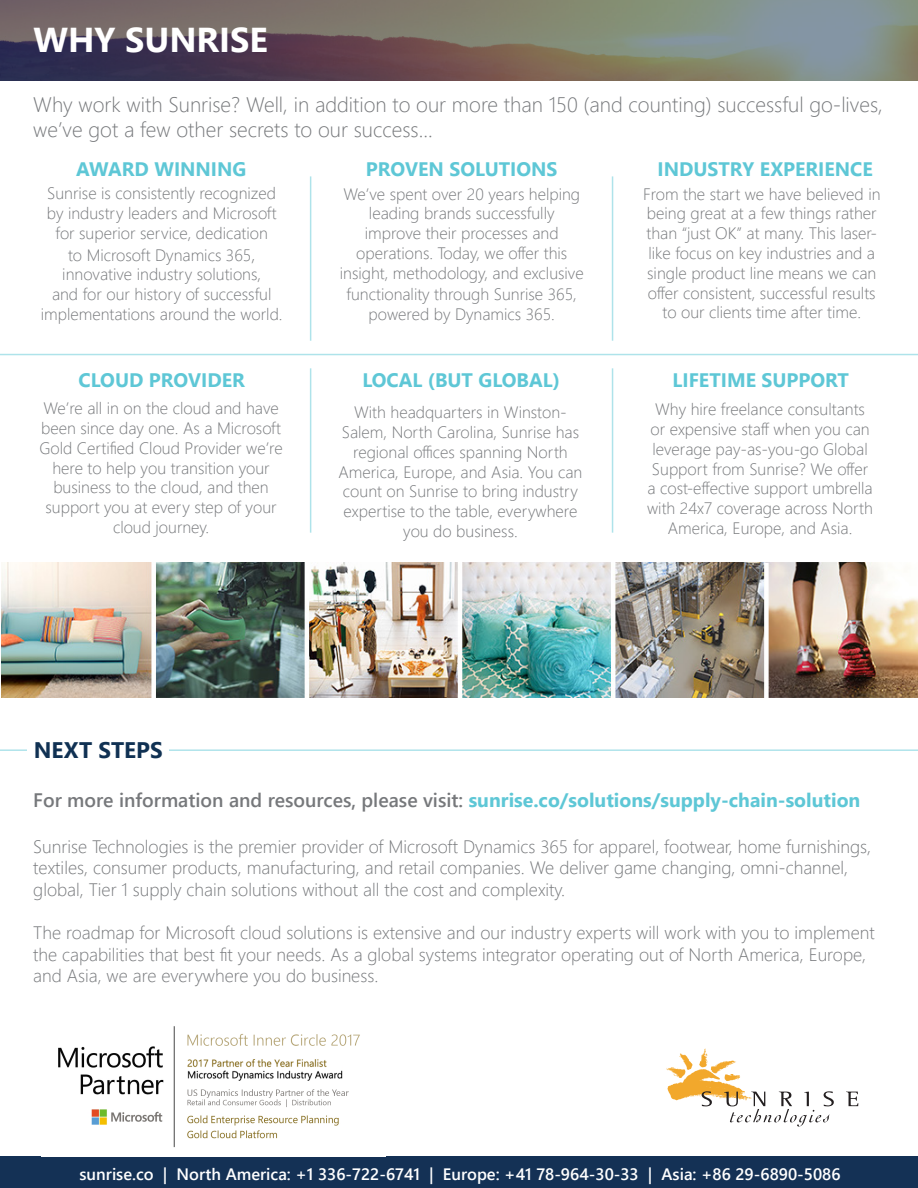
<style>
.page{position:relative;width:918px;height:1188px;background:#fff}
.page>*{position:absolute;margin:0;border:0;box-sizing:border-box;transform-origin:0 0}
.t1{font:700 34.5px "Segoe UI";color:#fff}
.t2{font:700 22.5px "Segoe UI";color:#103153}
.heading_2{font:300 21px/25.2px "Segoe UI";color:#76787b}
.t3{font:700 19.5px "Segoe UI";color:#5ec7d6}
.heading_2-2{font:600 19.5px "Segoe UI";color:#76787b}
.heading_2-3{font:300 18px/21.6px "Segoe UI";color:#76787b}
.heading_2-4{font:300 16.5px/19.8px "Segoe UI";color:#76787b;text-align:center}
.t4{font:600 16.5px "Segoe UI";color:#fff}
.s1{font-size:18px}
.s2{font-weight:700;color:#5ec7d6}
</style>
<div class="page">
<img style="left:666px;top:1048px;width:77px;height:59px">
<svg style="left:702px;top:1091px;width:10px;height:15px"></svg>
<svg style="left:847px;top:1092px;width:11px;height:14px"></svg>
<svg style="left:724px;top:1091px;width:110px;height:36px"></svg>
<div style="left:0;top:1156px;width:918px;height:32px;background:#143155"></div>
<img style="left:58px;top:1026px;width:302px;height:122px">
<svg style="left:0;top:0;width:918px;height:81px;background:#716c6b"></svg>
<hr style="left:0;top:354px;width:918px;height:1px;background:#5ec7d6">
<hr style="left:612px;top:176px;width:1px;height:165px;background:#5ec7d6">
<hr style="left:310px;top:176px;width:1px;height:165px;background:#5ec7d6">
<hr style="left:612px;top:368px;width:1px;height:165px;background:#5ec7d6">
<hr style="left:310px;top:368px;width:1px;height:165px;background:#5ec7d6">
<hr style="left:0;top:749px;width:918px;height:2px;background:#5ec7d6">
<div style="left:27px;top:742px;width:142px;height:21px;background:#fff"></div>
<img style="left:1px;top:562px;width:917px;height:135px">
<p class="t1" style="left:33px;top:12px;width:236px">WHY SUNRISE</p>
<p class="heading_2" style="left:33px;top:91px;width:851px">Why work with Sunrise? Well, in addition to our more than 150 (and counting) successful go-lives, we’ve got a few other secrets to our success...</p>
<p class="t3" style="left:76px;top:154px;width:172px">AWARD WINNING</p>
<p class="heading_2-4" style="left:47px;top:183px;width:231px">Sunrise is consistently recognized by industry leaders and Microsoft for superior service, dedication</p>
<p class="heading_2-4" style="left:41px;top:244px;width:243px">to Microsoft Dynamics 365<span class="s1">, </span>innovative industry solutions,<br>and for our history of successful implementations around the world.</p>
<p class="t3" style="left:79px;top:364px;width:168px">CLOUD PROVIDER</p>
<p class="heading_2-4" style="left:39px;top:398px;width:245px">We’re all in on the cloud and have been since day one. As a Microsoft<br>Gold Certified Cloud Provider we’re here to help you transition your business to the cloud, and then support you at every step of your cloud journey.</p>
<p class="t3" style="left:366px;top:154px;width:193px">PROVEN SOLUTIONS</p>
<p class="heading_2-4" style="left:340px;top:183px;width:245px">We’ve spent over 20 years helping leading brands successfully improve their processes and operations. Today, we offer this insight, methodology, and exclusive</p>
<p class="heading_2-4" style="left:347px;top:284px;width:232px">functionality through Sunrise 365, powered by Dynamics 365.</p>
<p class="t3" style="left:362px;top:364px;width:199px">LOCAL (BUT GLOBAL)</p>
<p class="heading_2-4" style="left:339px;top:402px;width:245px">With headquarters in Winston-<br>Salem, North Carolina, Sunrise has regional offices spanning North<br>America, Europe, and Asia. You can count on Sunrise to bring industry expertise to the table, everywhere you do business.</p>
<p class="t3" style="left:658px;top:154px;width:217px">INDUSTRY EXPERIENCE</p>
<p class="heading_2-4" style="left:643px;top:183px;width:239px">From the start we have believed in being great at a few things rather than “just OK” at many. This laser&shy;like focus on key industries and a single product line means we can offer consistent, successful results to our clients time after time.</p>
<p class="t3" style="left:673px;top:364px;width:178px">LIFETIME SUPPORT</p>
<p class="heading_2-4" style="left:647px;top:399px;width:227px">Why hire freelance consultants or expensive staff when you can leverage pay-as-you-go Global<br>Support from Sunrise? We offer a cost-effective support umbrella with 24x7 coverage across North<br>America, Europe, and Asia.</p>
<p class="t2" style="left:34px;top:732px;width:131px">NEXT STEPS</p>
<p class="heading_2-2" style="left:33px;top:784px;width:829px">For more information and resources, please visit: <span class="s2">sunrise.co/solutions/supply-chain-solution</span></p>
<p class="heading_2-3" style="left:33px;top:835px;width:839px">Sunrise Technologies is the premier provider of Microsoft Dynamics 365 for apparel, footwear, home furnishings, textiles, consumer products, manufacturing, and retail companies. We deliver game changing, omni-channel, global, Tier 1 supply chain solutions without all the cost and complexity.</p>
<p class="heading_2-3" style="left:33px;top:921px;width:843px">The roadmap for Microsoft cloud solutions is extensive and our industry experts will work with you to implement the capabilities that best fit your needs. As a global systems integrator operating out of North America, Europe, and Asia, we are everywhere you do business.</p>
<p class="t4" style="left:80px;top:1161px;width:763px">sunrise.co | North America: +1 336-722-6741 | Europe: +41 78-964-30-33 | Asia: +86 29-6890-5086</p>
</div>
